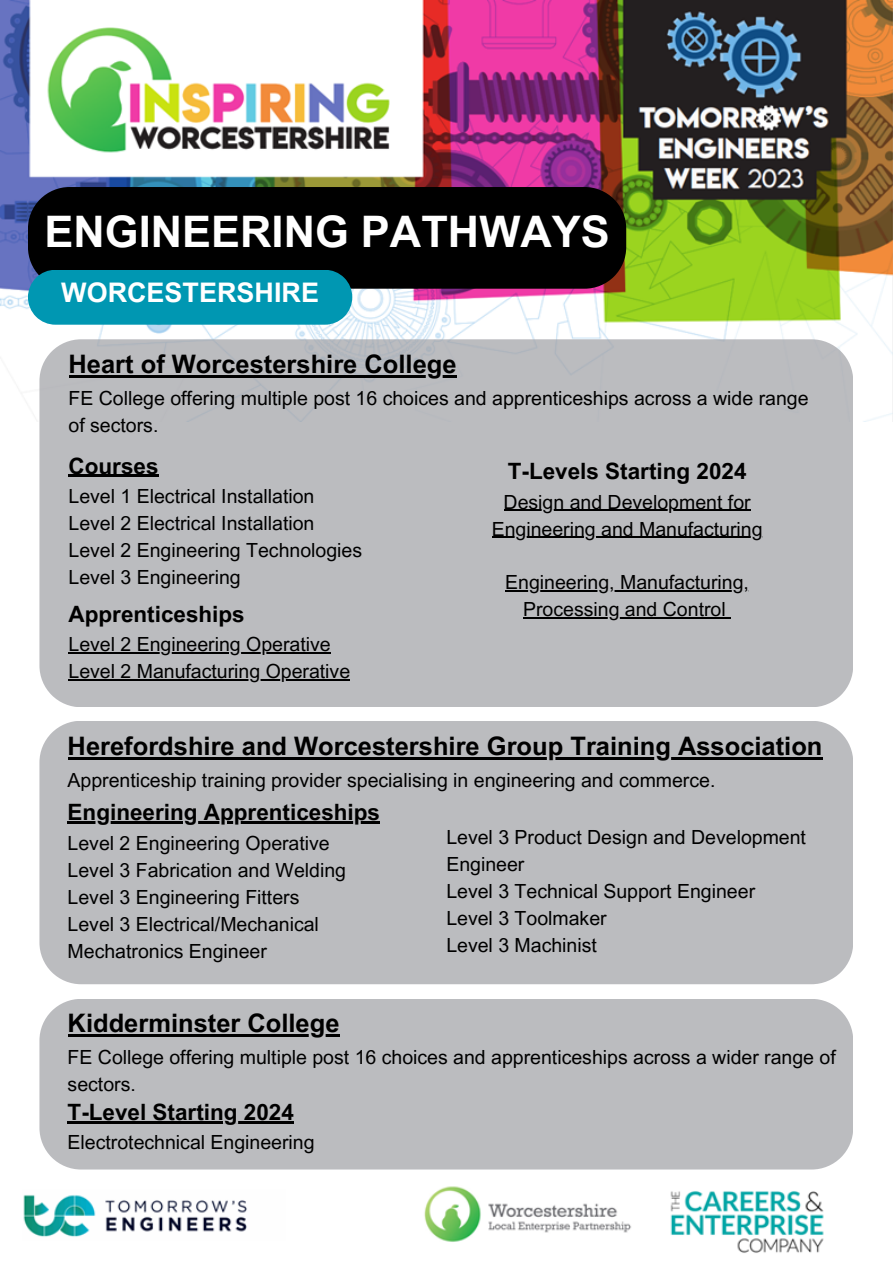
<style>
.page{position:relative;width:893px;height:1264px;background:#fff}
.page>*{position:absolute;margin:0;border:0;box-sizing:border-box;transform-origin:0 0}
.t1{font:700 43.5px "Arial MT Pro";color:#fff}
.t2{font:700 27px "Arial MT Pro";color:#fff}
.t3{font:700 25.5px "Arial MT Pro";color:#000}
.t4{font:700 22.5px "Arial MT Pro";color:#000}
.t5{font:19.5px/27px "Arial MT Pro";color:#000}
</style>
<div class="page">
<img style="left:23px;top:1186px;width:801px;height:67px">
<img style="left:0;top:0;width:892px;height:422px">
<div style="left:39px;top:339px;width:814px;height:368px;background:#bbbcbf"></div>
<div style="left:28px;top:187px;width:598px;height:102px;background:#000"></div>
<div style="left:28px;top:270px;width:324px;height:55px;background:#0097b2"></div>
<hr style="left:69px;top:375px;width:387px;height:3px;background:#000">
<hr style="left:69px;top:475px;width:89px;height:2px;background:#000">
<hr style="left:69px;top:652px;width:262px;height:1px;background:#000">
<hr style="left:69px;top:679px;width:281px;height:1px;background:#000">
<hr style="left:503px;top:509px;width:247px;height:2px;background:#000">
<hr style="left:491px;top:536px;width:271px;height:1px;background:#000">
<hr style="left:505px;top:590px;width:244px;height:1px;background:#000">
<hr style="left:523px;top:617px;width:202px;height:1px;background:#000">
<div style="left:39px;top:721px;width:814px;height:263px;background:#bbbcbf"></div>
<hr style="left:68px;top:757px;width:754px;height:2px;background:#000">
<hr style="left:68px;top:821px;width:312px;height:2px;background:#000">
<div style="left:39px;top:999px;width:814px;height:170px;background:#bbbcbf"></div>
<hr style="left:68px;top:1034px;width:271px;height:2px;background:#000">
<hr style="left:68px;top:1121px;width:226px;height:2px;background:#000">
<h1 class="t1" style="left:44px;top:215px;width:566px">ENGINEERING PATHWAYS</h1>
<h2 class="t2" style="left:61px;top:283px;width:259px">WORCESTERSHIRE</h2>
<h2 class="t3" style="left:69px;top:355px;width:389px">Heart of Worcestershire College</h2>
<p class="t5" style="left:69px;top:387px;width:741px">FE College offering multiple post 16 choices and apprenticeships across a wide range of sectors.</p>
<h3 class="t4" style="left:69px;top:457px;width:91px">Courses</h3>
<p class="t5" style="left:69px;top:485px;width:247px">Level 1 Electrical Installation</p>
<p class="t5" style="left:69px;top:512px;width:247px">Level 2 Electrical Installation</p>
<p class="t5" style="left:69px;top:539px;width:295px">Level 2 Engineering Technologies</p>
<p class="t5" style="left:69px;top:566px;width:174px">Level 3 Engineering</p>
<h3 class="t4" style="left:69px;top:606px;width:178px">Apprenticeships</h3>
<p class="t5" style="left:69px;top:633px;width:264px">Level 2 Engineering Operative</p>
<p class="t5" style="left:69px;top:660px;width:283px">Level 2 Manufacturing Operative</p>
<p class="t4" style="left:507px;top:463px;width:240px">T-Levels Starting 2024</p>
<p class="t5" style="left:491px;top:490px;width:272px;text-align:center">Design and Development for<br>Engineering and Manufacturing</p>
<p class="t5" style="left:505px;top:571px;width:245px;text-align:center">Engineering, Manufacturing,<br>Processing and Control</p>
<h2 class="t3" style="left:68px;top:736px;width:756px">Herefordshire and Worcestershire Group Training Association</h2>
<p class="t5" style="left:68px;top:769px;width:649px">Apprenticeship training provider specialising in engineering and commerce.</p>
<h3 class="t4" style="left:68px;top:804px;width:314px">Engineering Apprenticeships</h3>
<p class="t5" style="left:68px;top:831px;width:264px">Level 2 Engineering Operative</p>
<p class="t5" style="left:68px;top:858px;width:280px">Level 3 Fabrication and Welding</p>
<p class="t5" style="left:68px;top:885px;width:233px">Level 3 Engineering Fitters</p>
<p class="t5" style="left:68px;top:912px;width:253px">Level 3 Electrical/Mechanical<br>Mechatronics Engineer</p>
<p class="t5" style="left:446px;top:825px;width:361px">Level 3 Product Design and Development<br>Engineer</p>
<p class="t5" style="left:446px;top:879px;width:310px">Level 3 Technical Support Engineer</p>
<p class="t5" style="left:446px;top:906px;width:162px">Level 3 Toolmaker</p>
<p class="t5" style="left:446px;top:933px;width:152px">Level 3 Machinist</p>
<h2 class="t3" style="left:68px;top:1013px;width:273px">Kidderminster College</h2>
<p class="t5" style="left:68px;top:1045px;width:769px">FE College offering multiple post 16 choices and apprenticeships across a wider range of sectors.</p>
<h3 class="t4" style="left:68px;top:1103px;width:228px">T-Level Starting 2024</h3>
<p class="t5" style="left:68px;top:1131px;width:248px">Electrotechnical Engineering</p>
</div>
